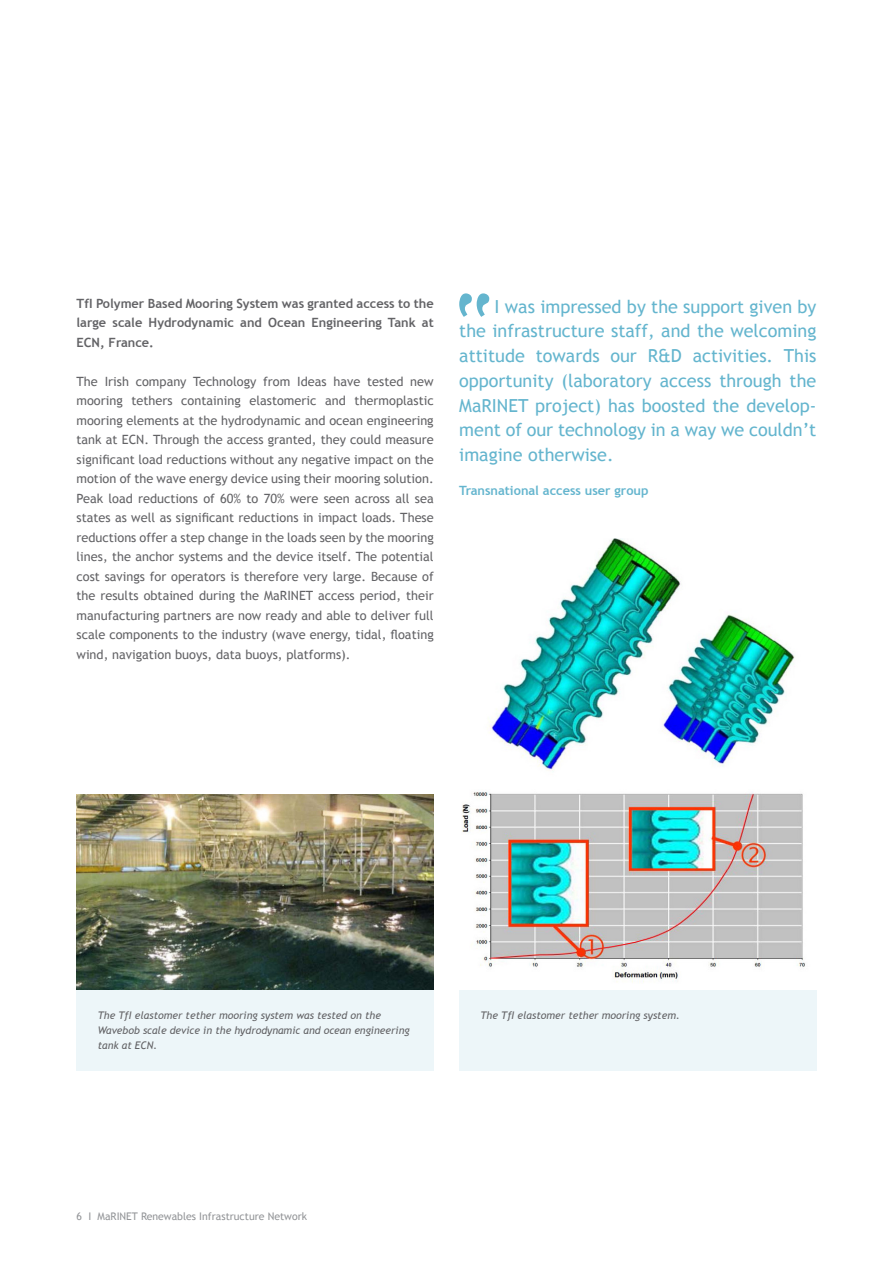
<style>
.page{position:relative;width:893px;height:1263px;background:#fff}
.page>*{position:absolute;margin:0;border:0;box-sizing:border-box;transform-origin:0 0}
.t1{font:18px/24.8px "Trebuchet MS";color:#64b5ce;text-align:justify}
.t2{font:12.75px/19.5px "Trebuchet MS";color:#636366;text-align:justify}
.t3{font:700 12.75px/19.5px "Trebuchet MS";color:#636366;text-align:justify}
.t4{font:700 12.75px "Trebuchet MS";color:#64b5ce}
.t5{font:italic 10.5px/15px "Trebuchet MS";color:#636366}
.t6{font:10.5px "Trebuchet MS";color:#939598}
</style>
<div class="page">
<div style="left:77px;top:990px;width:357px;height:80px;background:#edf6f9"></div>
<svg style="left:459px;top:293px;width:30px;height:24px"></svg>
<img style="left:462px;top:538px;width:343px;height:445px">
<img style="left:77px;top:794px;width:357px;height:196px">
<div style="left:459px;top:990px;width:357px;height:80px;background:#edf6f9"></div>
<p class="t3" style="left:77px;top:293px;width:359px">TfI Polymer Based Mooring System was granted access to the large scale Hydrodynamic and Ocean Engineering Tank at ECN, France.</p>
<p class="t2" style="left:77px;top:371px;width:359px">The Irish company Technology from Ideas have tested new mooring tethers containing elastomeric and thermoplastic mooring elements at the hydrodynamic and ocean engineering tank at ECN. Through the access granted, they could measure significant load reductions without any negative impact on the motion of the wave energy device using their mooring solution.<br>Peak load reductions of 60% to 70% were seen across all sea states as well as significant reductions in impact loads. These reductions offer a step change in the loads seen by the mooring lines, the anchor systems and the device itself. The potential cost savings for operators is therefore very large. Because of the results obtained during the MaRINET access period, their manufacturing partners are now ready and able to deliver full scale components to the industry (wave energy, tidal, floating wind, navigation buoys, data buoys, platforms).</p>
<p class="t1" style="left:459px;top:294px;width:359px;text-indent:35px">I was impressed by the support given by the infrastructure staff, and the welcoming attitude towards our R&amp;D activities. This opportunity (laboratory access through the MaRINET project) has boosted the develop&shy;ment of our technology in a way we couldn’t imagine otherwise.</p>
<p class="t4" style="left:459px;top:482px;width:191px">Transnational access user group</p>
<p class="t5" style="left:98px;top:1008px;width:313px">The TfI elastomer tether mooring system was tested on the<br>Wavebob scale device in the hydrodynamic and ocean engineering tank at ECN.</p>
<p class="t6" style="left:77px;top:1210px;width:232px">6 I MaRINET Renewables Infrastructure Network</p>
<p class="t5" style="left:480px;top:1008px;width:201px">The TfI elastomer tether mooring system.</p>
</div>
